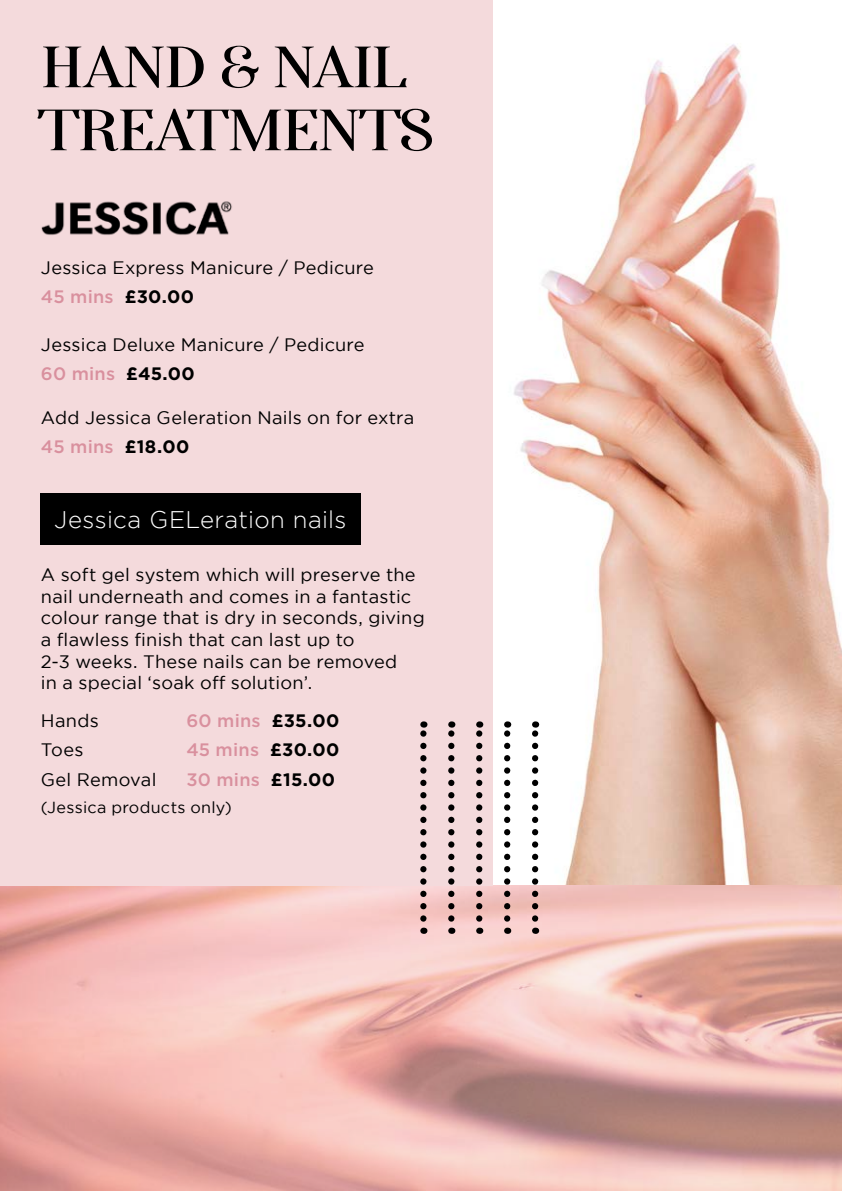
<style>
.page{position:relative;width:842px;height:1191px;background:#fff}
.page>*{position:absolute;margin:0;border:0;box-sizing:border-box;transform-origin:0 0}
.t1{font:58px/63px "Afterglow";letter-spacing:.035em;color:#000}
.t2{font:300 24px "Gotham";letter-spacing:.015em;color:#fff}
.t3{font:18px/21.6px "Gotham";letter-spacing:.01em;color:#000}
.t4{font:500 18px "Gotham";letter-spacing:.015em;color:#d9909e}
.t5{font:16px "Gotham";letter-spacing:.02em;color:#000}
.s1{font-weight:500;color:#d9909e}
.s2{font-weight:700}
.s3{font-weight:700;color:#000}
</style>
<div class="page">
<img style="left:510px;top:44px;width:332px;height:841px">
<img style="left:0;top:885px;width:1px;height:306px">
<img style="left:1px;top:885px;width:841px;height:306px">
<div style="left:0;top:0;width:493px;height:885px;background:#f4dadc"></div>
<div style="left:40px;top:494px;width:321px;height:51px;background:#000"></div>
<img style="left:41px;top:201px;width:191px;height:34px">
<svg style="left:532px;top:721px;width:6px;height:197px"></svg>
<svg style="left:476px;top:721px;width:6px;height:197px"></svg>
<svg style="left:420px;top:721px;width:6px;height:197px"></svg>
<svg style="left:504px;top:721px;width:6px;height:197px"></svg>
<svg style="left:448px;top:721px;width:6px;height:197px"></svg>
<h1 class="t1" style="left:42px;top:36px;width:392px">HAND &amp; NAIL<br>TREATMENTS</h1>
<p class="t3" style="left:41px;top:252px;width:335px;line-height:29.6px">Jessica Express Manicure / Pedicure<br><span class="s1">45 mins</span> <span class="s2">£30.00</span></p>
<p class="t3" style="left:41px;top:329px;width:325px;line-height:29.6px">Jessica Deluxe Manicure / Pedicure<br><span class="s1">60 mins</span> <span class="s2">£45.00</span></p>
<p class="t3" style="left:41px;top:402px;width:375px;line-height:29.6px">Add Jessica Geleration Nails on for extra<br><span class="s1">45 mins</span> <span class="s2">£18.00</span></p>
<h2 class="t2" style="left:54px;top:506px;width:294px">Jessica GELeration nails</h2>
<p class="t3" style="left:41px;top:563px;width:385px">A soft gel system which will preserve the nail underneath and comes in a fantastic colour range that is dry in seconds, giving a flawless finish that can last up to<br>2-3 weeks. These nails can be removed<br>in a special ‘soak off solution’.</p>
<p class="t3" style="left:41px;top:709px;width:59px">Hands</p>
<p class="t4" style="left:186px;top:708px;width:155px">60 mins <span class="s3">£35.00</span></p>
<p class="t3" style="left:41px;top:739px;width:44px">Toes</p>
<p class="t4" style="left:186px;top:738px;width:155px">45 mins <span class="s3">£30.00</span></p>
<p class="t3" style="left:41px;top:768px;width:117px">Gel Removal</p>
<p class="t4" style="left:186px;top:768px;width:150px">30 mins <span class="s3">£15.00</span></p>
<p class="t5" style="left:41px;top:797px;width:192px">(Jessica products only)</p>
</div>
